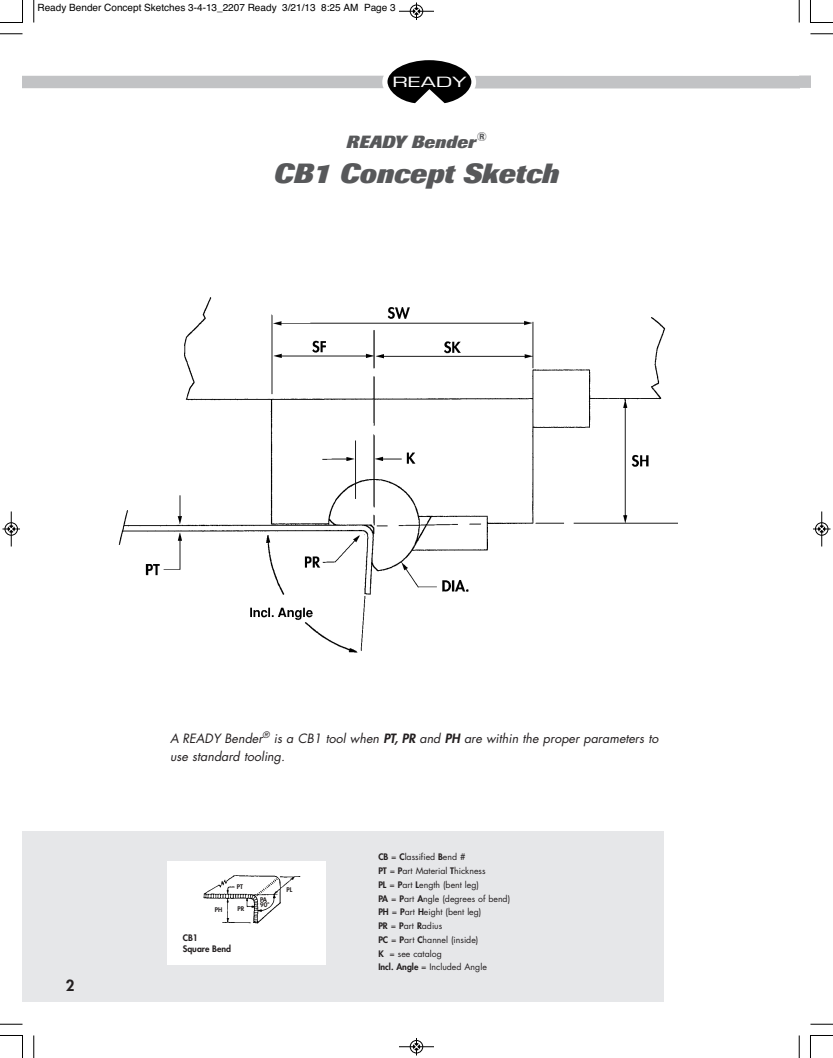
<style>
.page{position:relative;width:833px;height:1058px;background:#fff}
.page>*{position:absolute;margin:0;border:0;box-sizing:border-box;transform-origin:0 0}
.t1{font:italic 800 27.5px "Imago";color:#57585a}
.t2{font:italic 800 17.5px "Imago";color:#57585a}
.t3{font:800 15px "Futura";color:#231f20}
.t4{font:13.75px "Eurostile";letter-spacing:.01em;color:#fff;scale:1.6 1}
.t5{font:italic 12.5px/17.5px "Futura";color:#231f20}
.t6{font:10px "Helvetica";color:#000}
.t7{font:8.75px/13.8px "Futura";color:#231f20}
.t8{font:800 8.75px/11.2px "Futura";color:#231f20}
.t9{font:800 6.25px/5px "Futura";color:#231f20}
.s1{font-weight:800}
</style>
<div class="page">
<img style="left:118px;top:297px;width:559px;height:356px">
<div style="left:22px;top:831px;width:642px;height:170px;background:#e6e7e9"></div>
<div style="left:167px;top:861px;width:158px;height:103px;background:#fff"></div>
<img style="left:203px;top:875px;width:98px;height:49px">
<div style="left:535px;top:548px;width:188px;height:124px;background:#fff"></div>
<svg style="left:22px;top:60px;width:788px;height:43px"></svg>
<svg style="left:33px;top:0;width:2px;height:22px"></svg>
<svg style="left:0;top:33px;width:22px;height:2px"></svg>
<svg style="left:798px;top:0;width:2px;height:22px"></svg>
<svg style="left:810px;top:33px;width:22px;height:2px"></svg>
<svg style="left:33px;top:1035px;width:2px;height:23px"></svg>
<svg style="left:0;top:1023px;width:22px;height:2px"></svg>
<svg style="left:798px;top:1035px;width:2px;height:23px"></svg>
<svg style="left:810px;top:1023px;width:22px;height:2px"></svg>
<svg style="left:0;top:0;width:23px;height:23px"></svg>
<svg style="left:810px;top:0;width:22px;height:23px"></svg>
<svg style="left:0;top:1035px;width:23px;height:23px"></svg>
<svg style="left:810px;top:1035px;width:22px;height:23px"></svg>
<hr style="left:399px;top:11px;width:35px;height:1px;background:#000">
<div style="left:410px;top:5px;width:13px;height:13px;border:1px solid #000;border-radius:50%"></div>
<svg style="left:413px;top:2px;width:6px;height:18px"></svg>
<hr style="left:399px;top:1046px;width:35px;height:1px;background:#000">
<div style="left:410px;top:1040px;width:13px;height:13px;border:1px solid #000;border-radius:50%"></div>
<svg style="left:413px;top:1038px;width:6px;height:17px"></svg>
<hr style="left:11px;top:511px;width:1px;height:35px;background:#000">
<div style="left:5px;top:522px;width:13px;height:13px;border:1px solid #000;border-radius:50%"></div>
<svg style="left:2px;top:526px;width:18px;height:6px"></svg>
<hr style="left:821px;top:511px;width:1px;height:35px;background:#000">
<div style="left:815px;top:522px;width:13px;height:13px;border:1px solid #000;border-radius:50%"></div>
<svg style="left:813px;top:526px;width:17px;height:6px"></svg>
<p class="t6" style="left:38px;top:2px;width:359px">Ready Bender Concept Sketches 3-4-13_2207 Ready 3/21/13 8:25 AM Page 3</p>
<h3 class="t4" style="left:392px;top:76px;width:48px">READY</h3>
<h2 class="t2" style="left:346px;top:136px;width:141px">READY Bender<sup>®</sup></h2>
<h1 class="t1" style="left:274px;top:164px;width:287px">CB1 Concept Sketch</h1>
<h3 class="t5" style="left:170px;top:731px;width:490px">A READY Bender<sup>®</sup> is a CB1 tool when <span class="s1">PT, PR</span> and <span class="s1">PH</span> are within the proper parameters to use standard tooling.</h3>
<h3 class="t3" style="left:66px;top:978px;width:10px">2</h3>
<p class="t9" style="left:237px;top:885px;width:8px">PT</p>
<p class="t9" style="left:215px;top:907px;width:9px">PH</p>
<p class="t9" style="left:237px;top:906px;width:8px">PR</p>
<p class="t8" style="left:183px;top:932px;width:50px">CB1<br>Square Bend</p>
<p class="t9" style="left:260px;top:897px;width:11px">PA<br>90°</p>
<p class="t9" style="left:286px;top:887px;width:7px">PL</p>
<p class="t7" style="left:378px;top:851px;width:133px"><span class="s1">CB</span> = <span class="s1">C</span>lassified <span class="s1">B</span>end #<br><span class="s1">PT</span> = <span class="s1">P</span>art Material <span class="s1">T</span>hickness<br><span class="s1">PL</span> = <span class="s1">P</span>art <span class="s1">L</span>ength (bent leg)<br><span class="s1">PA</span> = <span class="s1">P</span>art <span class="s1">A</span>ngle (degrees of bend)<br><span class="s1">PH</span> = <span class="s1">P</span>art <span class="s1">H</span>eight (bent leg)<br><span class="s1">PR</span> = <span class="s1">P</span>art <span class="s1">R</span>adius<br><span class="s1">PC</span> = <span class="s1">P</span>art <span class="s1">C</span>hannel (inside)<br><span class="s1">K</span> = see catalog<br><span class="s1">Incl. Angle</span> = Included Angle</p>
</div>
